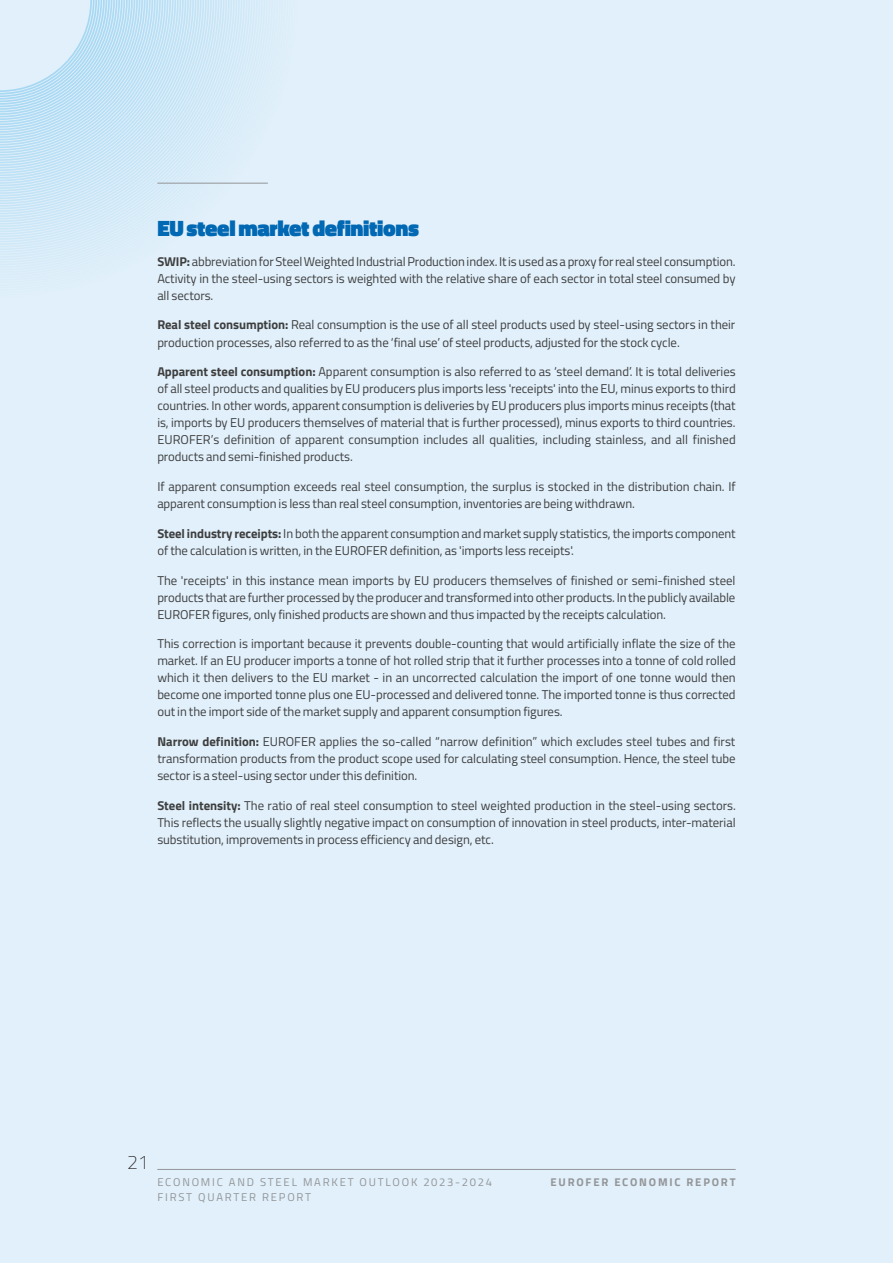
<style>
.page{position:relative;width:893px;height:1263px;background:#e1f0fa}
.page>*{position:absolute;margin:0;border:0;box-sizing:border-box;transform-origin:0 0}
.Gros_Titre___GE{font:900 22.5px "Titillium Web";letter-spacing:-.015em;color:#0168b3}
.t1{font:100 19.5px "Titillium Web";color:#231f20}
.Corps_Texte___GE{font:12.75px/17px "Titillium Web";letter-spacing:-.005em;color:#3e3e3f;text-align:justify}
.t2{font:11.25px "Titillium Web";letter-spacing:.16em;color:#939598}
.t3{font:700 11.25px "Titillium Web";letter-spacing:.16em;color:#939598}
.s1{font-weight:700}
</style>
<div class="page">
<svg style="left:0;top:0;width:268px;height:265px"></svg>
<hr style="left:157px;top:1169px;width:579px;height:1px;background:#939598">
<hr style="left:157px;top:183px;width:111px;height:1px;background:#939598">
<p class="Gros_Titre___GE" style="left:157px;top:212px;width:263px">EU steel market definitions</p>
<p class="Corps_Texte___GE" style="left:157px;top:252px;width:580px"><span class="s1">SWIP:</span> abbreviation for Steel Weighted Industrial Production index. It is used as a proxy for real steel consumption.<br>Activity in the steel-using sectors is weighted with the relative share of each sector in total steel consumed by all sectors.</p>
<p class="Corps_Texte___GE" style="left:157px;top:316px;width:579px"><span class="s1">Real steel consumption:</span> Real consumption is the use of all steel products used by steel-using sectors in their production processes, also referred to as the ‘final use’ of steel products, adjusted for the stock cycle.</p>
<p class="Corps_Texte___GE" style="left:157px;top:363px;width:580px"><span class="s1">Apparent steel consumption:</span> Apparent consumption is also referred to as ‘steel demand’. It is total deliveries of all steel products and qualities by EU producers plus imports less 'receipts' into the EU, minus exports to third countries. In other words, apparent consumption is deliveries by EU producers plus imports minus receipts (that is, imports by EU producers themselves of material that is further processed), minus exports to third countries.<br>EUROFER’s definition of apparent consumption includes all qualities, including stainless, and all finished products and semi-finished products.</p>
<p class="Corps_Texte___GE" style="left:157px;top:477px;width:580px">If apparent consumption exceeds real steel consumption, the surplus is stocked in the distribution chain. If apparent consumption is less than real steel consumption, inventories are being withdrawn.</p>
<p class="Corps_Texte___GE" style="left:157px;top:524px;width:580px"><span class="s1">Steel industry receipts:</span> In both the apparent consumption and market supply statistics, the imports component of the calculation is written, in the EUROFER definition, as 'imports less receipts'.</p>
<p class="Corps_Texte___GE" style="left:157px;top:571px;width:580px">The 'receipts' in this instance mean imports by EU producers themselves of finished or semi-finished steel products that are further processed by the producer and transformed into other products. In the publicly available EUROFER figures, only finished products are shown and thus impacted by the receipts calculation.</p>
<p class="Corps_Texte___GE" style="left:157px;top:635px;width:580px">This correction is important because it prevents double-counting that would artificially inflate the size of the market. If an EU producer imports a tonne of hot rolled strip that it further processes into a tonne of cold rolled which it then delivers to the EU market - in an uncorrected calculation the import of one tonne would then become one imported tonne plus one EU-processed and delivered tonne. The imported tonne is thus corrected out in the import side of the market supply and apparent consumption figures.</p>
<p class="Corps_Texte___GE" style="left:157px;top:732px;width:580px"><span class="s1">Narrow definition:</span> EUROFER applies the so-called “narrow definition” which excludes steel tubes and first transformation products from the product scope used for calculating steel consumption. Hence, the steel tube sector is a steel-using sector under this definition.</p>
<p class="Corps_Texte___GE" style="left:157px;top:796px;width:580px"><span class="s1">Steel intensity:</span> The ratio of real steel consumption to steel weighted production in the steel-using sectors.<br>This reflects the usually slightly negative impact on consumption of innovation in steel products, inter-material substitution, improvements in process efficiency and design, etc.</p>
<h2 class="t1" style="left:127px;top:1148px;width:23px">21</h2>
<p class="t2" style="left:157px;top:1174px;width:336px">ECONOMIC AND STEEL MARKET OUTLOOK 2023-2024</p>
<p class="t3" style="left:550px;top:1174px;width:187px">EUROFER ECONOMIC REPORT</p>
<p class="t2" style="left:157px;top:1189px;width:155px">FIRST QUARTER REPORT</p>
</div>
